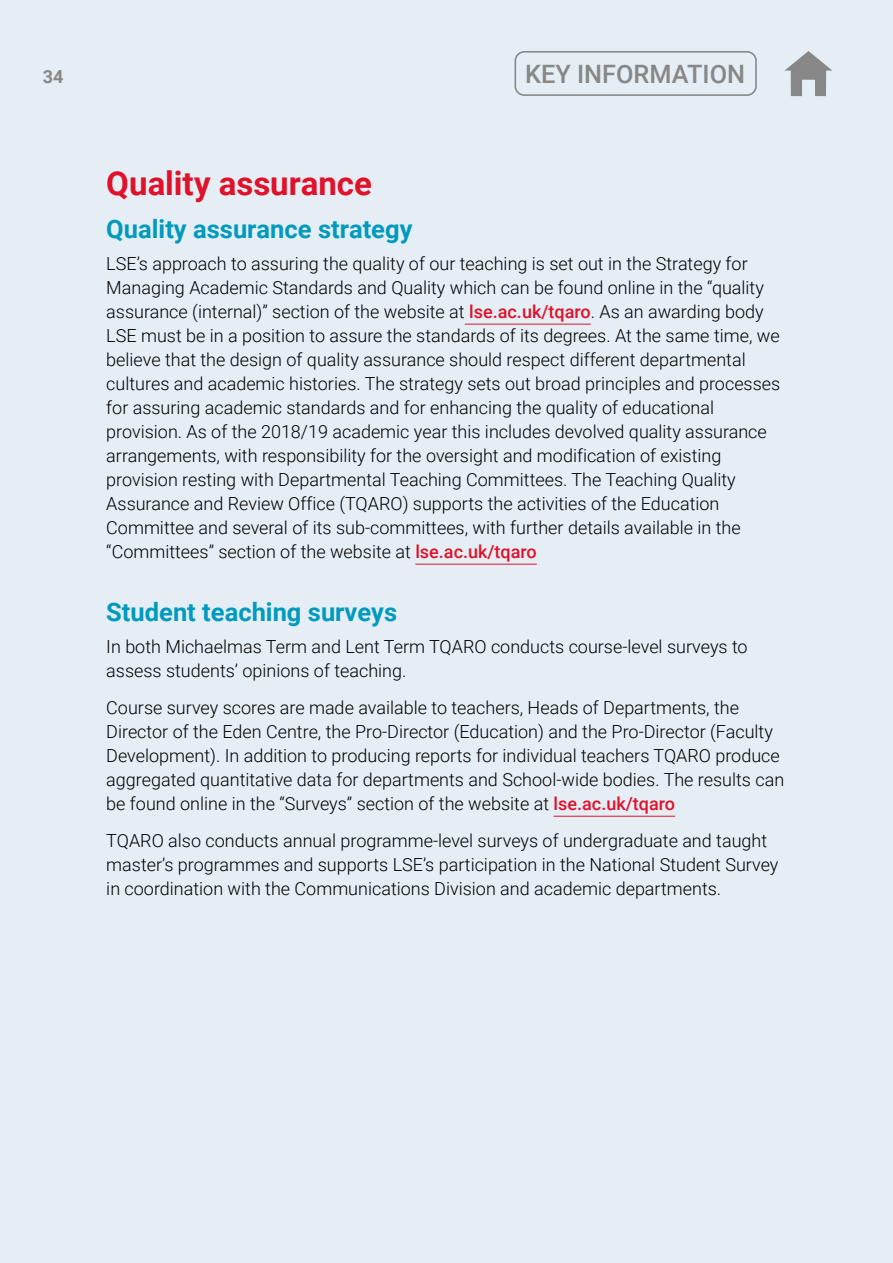
<style>
.page{position:relative;width:893px;height:1263px;background:#e4eef4}
.page>*{position:absolute;margin:0;border:0;box-sizing:border-box;transform-origin:0 0}
._1_section_heading{font:700 33px "Roboto";color:#e0112b}
._2_sub-heading_blue{font:700 25.5px "Roboto";color:#009abe}
.t1{font:500 25.35px "Roboto";color:#878787}
.Body_12_16pt{font:300 18px/24px "Roboto";color:#000}
.t2{font:700 18px "Roboto";color:#878787}
.s1{font-weight:500;color:#e0112b}
</style>
<div class="page">
<hr style="left:465px;top:324px;width:126px;height:1px;background:#e0112b">
<hr style="left:415px;top:564px;width:122px;height:1px;background:#e0112b">
<hr style="left:554px;top:816px;width:121px;height:1px;background:#e0112b">
<svg style="left:785px;top:51px;width:47px;height:45px"></svg>
<div style="left:514px;top:51px;width:243px;height:45px;border:2px solid #878787;border-radius:9px"></div>
<p class="t2" style="left:43px;top:64px;width:22px">34</p>
<h3 class="t1" style="left:525px;top:56px;width:222px">KEY INFORMATION</h3>
<p class="_1_section_heading" style="left:106px;top:160px;width:267px">Quality assurance</p>
<p class="_2_sub-heading_blue" style="left:106px;top:211px;width:308px">Quality assurance strategy</p>
<p class="Body_12_16pt" style="left:106px;top:251px;width:675px">LSE’s approach to assuring the quality of our teaching is set out in the Strategy for Managing Academic Standards and Quality which can be found online in the “quality assurance (internal)” section of the website at <span class="s1">lse.ac.uk/tqaro</span>. As an awarding body LSE must be in a position to assure the standards of its degrees. At the same time, we believe that the design of quality assurance should respect different departmental cultures and academic histories. The strategy sets out broad principles and processes for assuring academic standards and for enhancing the quality of educational provision. As of the 2018/19 academic year this includes devolved quality assurance arrangements, with responsibility for the oversight and modification of existing provision resting with Departmental Teaching Committees. The Teaching Quality Assurance and Review Office (TQARO) supports the activities of the Education Committee and several of its sub-committees, with further details available in the “Committees” section of the website at <span class="s1">lse.ac.uk/tqaro</span></p>
<p class="_2_sub-heading_blue" style="left:106px;top:594px;width:292px">Student teaching surveys</p>
<p class="Body_12_16pt" style="left:106px;top:634px;width:643px">In both Michaelmas Term and Lent Term TQARO conducts course-level surveys to assess students’ opinions of teaching.</p>
<p class="Body_12_16pt" style="left:106px;top:695px;width:679px">Course survey scores are made available to teachers, Heads of Departments, the Director of the Eden Centre, the Pro-Director (Education) and the Pro-Director (Faculty Development). In addition to producing reports for individual teachers TQARO produce aggregated quantitative data for departments and School-wide bodies. The results can be found online in the “Surveys” section of the website at <span class="s1">lse.ac.uk/tqaro</span></p>
<p class="Body_12_16pt" style="left:106px;top:828px;width:674px">TQARO also conducts annual programme-level surveys of undergraduate and taught master’s programmes and supports LSE’s participation in the National Student Survey in coordination with the Communications Division and academic departments.</p>
</div>
